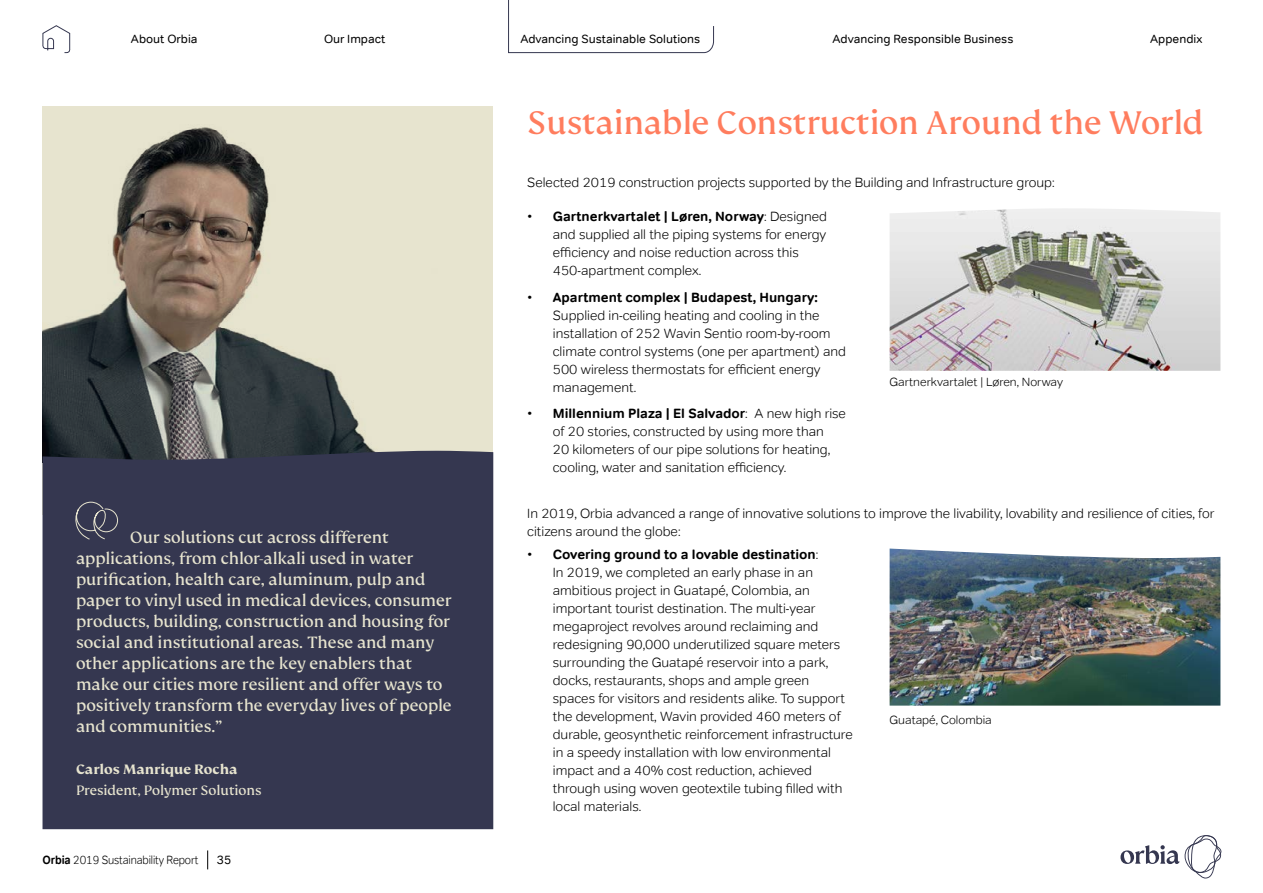
<style>
.page{position:relative;width:1263px;height:893px;background:#fff}
.page>*{position:absolute;margin:0;border:0;box-sizing:border-box;transform-origin:0 0}
.t1{font:36px "FS Kim";color:#ff7d5e}
.t2{font:18px/21px "FS Kim";color:#e7e4cf}
.t3{font:15px "FS Kim";color:#e7e4cf}
.t4{font:700 15px "FS Kim";color:#e7e4cf}
.t5{font:300 13.5px/18px "Tondo";color:#000}
.t6{font:12px "Tondo";color:#000}
.t7{font:300 12px "Tondo";color:#000}
.t8{font:300 12px "Tondo";color:#000;scale:.9 1}
.s1{font-weight:700}
</style>
<div class="page">
<div style="left:43px;top:106px;width:450px;height:408px;background:#e7e4cf"></div>
<img style="left:43px;top:127px;width:406px;height:324px">
<div style="left:43px;top:451px;width:450px;height:378px;background:#353750"></div>
<svg style="left:74px;top:501px;width:44px;height:39px;background:#4b4c5f"></svg>
<img style="left:890px;top:208px;width:330px;height:163px">
<img style="left:890px;top:549px;width:330px;height:157px">
<svg style="left:207px;top:850px;width:1px;height:19px"></svg>
<svg style="left:1120px;top:835px;width:102px;height:43px"></svg>
<svg style="left:42px;top:25px;width:28px;height:28px"></svg>
<svg style="left:508px;top:0;width:206px;height:53px"></svg>
<p class="t6" style="left:131px;top:32px;width:68px">About Orbia</p>
<p class="t6" style="left:324px;top:32px;width:63px">Our Impact</p>
<p class="t6" style="left:520px;top:32px;width:182px">Advancing Sustainable Solutions</p>
<p class="t6" style="left:832px;top:32px;width:182px">Advancing Responsible Business</p>
<p class="t6" style="left:1150px;top:32px;width:54px">Appendix</p>
<h1 class="t1" style="left:527px;top:103px;width:678px">Sustainable Construction Around the World</h1>
<p class="t2" style="left:76px;top:527px;width:377px;text-indent:54px">Our solutions cut across different applications, from chlor-alkali used in water purification, health care, aluminum, pulp and paper to vinyl used in medical devices, consumer products, building, construction and housing for social and institutional areas. These and many other applications are the key enablers that make our cities more resilient and offer ways to positively transform the everyday lives of people and communities.”</p>
<p class="t4" style="left:76px;top:761px;width:163px">Carlos Manrique Rocha</p>
<p class="t3" style="left:76px;top:782px;width:187px">President, Polymer Solutions</p>
<p class="t8" style="left:43px;top:853px;width:175px"><span class="s1">Orbia</span> 2019 Sustainability Report</p>
<p class="t6" style="left:217px;top:853px;width:16px">35</p>
<p class="t5" style="left:527px;top:173px;width:529px">Selected 2019 construction projects supported by the Building and Infrastructure group:</p>
<p class="t5" style="left:553px;top:207px;width:276px;text-indent:-26px">• <span class="s1">Gartnerkvartalet | Løren, Norway</span>: Designed and supplied all the piping systems for energy efficiency and noise reduction across this 450-apartment complex.</p>
<p class="t5" style="left:553px;top:288px;width:295px;text-indent:-26px">• <span class="s1">Apartment complex | Budapest, Hungary:<br></span>Supplied in-ceiling heating and cooling in the installation of 252 Wavin Sentio room-by-room climate control systems (one per apartment) and 500 wireless thermostats for efficient energy management.</p>
<p class="t5" style="left:553px;top:404px;width:295px;text-indent:-26px">• <span class="s1">Millennium Plaza | El Salvador</span>: A new high rise of 20 stories, constructed by using more than<br>20 kilometers of our pipe solutions for heating, cooling, water and sanitation efficiency.</p>
<p class="t5" style="left:527px;top:504px;width:689px">In 2019, Orbia advanced a range of innovative solutions to improve the livability, lovability and resilience of cities, for citizens around the globe:</p>
<p class="t5" style="left:553px;top:545px;width:301px;text-indent:-26px">• <span class="s1">Covering ground to a lovable destination</span>:<br>In 2019, we completed an early phase in an ambitious project in Guatapé, Colombia, an important tourist destination. The multi-year megaproject revolves around reclaiming and redesigning 90,000 underutilized square meters surrounding the Guatapé reservoir into a park, docks, restaurants, shops and ample green spaces for visitors and residents alike. To support the development, Wavin provided 460 meters of durable, geosynthetic reinforcement infrastructure in a speedy installation with low environmental impact and a 40% cost reduction, achieved through using woven geotextile tubing filled with local materials.</p>
<p class="t7" style="left:890px;top:374px;width:175px">Gartnerkvartalet | Løren, Norway</p>
<p class="t7" style="left:890px;top:712px;width:104px">Guatapé, Colombia</p>
</div>
